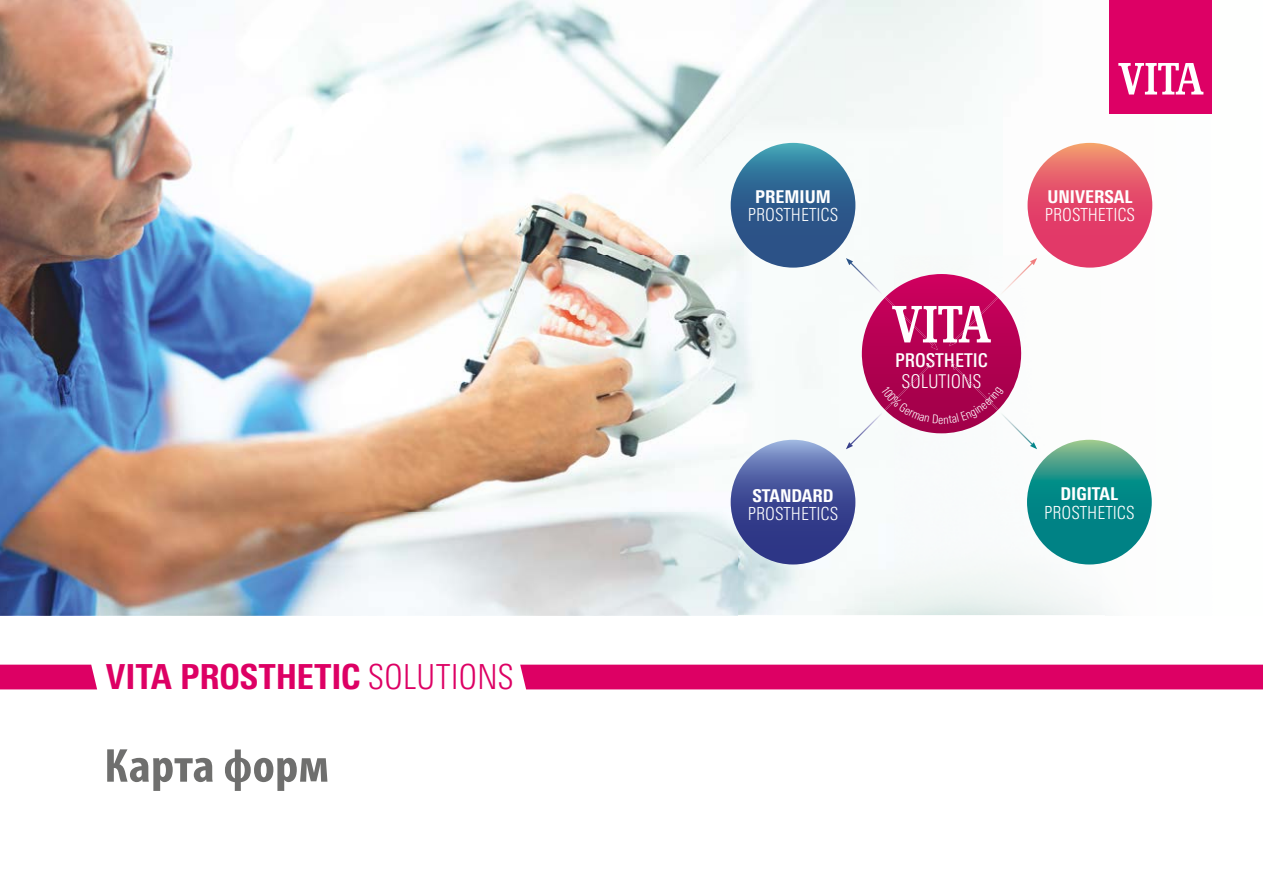
<style>
.page{position:relative;width:1263px;height:893px;background:#fff}
.page>*{position:absolute;margin:0;border:0;box-sizing:border-box;transform-origin:0 0}
.t1{font:700 condensed 48px "Myriad Pro";letter-spacing:.005em;color:#6f6f6e;scale:1.08 1}
.t2{font:800 condensed 34.5px "Univers Next Pro";color:#dd0064}
.t3{font:500 condensed 18.9px "Univers Next Pro";color:#fff}
.t4{font:300 condensed 18.9px "Univers Next Pro";color:#fff}
.t5{font:300 condensed 18px "Univers Next Pro";color:#fff}
.t6{font:800 condensed 17.7px "Univers Next Pro";color:#fff}
.t7{font:300 condensed 12px "Univers Next Pro";color:#fff}
.s1{font-weight:300}
</style>
<div class="page">
<img style="left:0;top:0;width:1105px;height:256px">
<img style="left:0;top:256px;width:895px;height:359px">
<img style="left:894px;top:256px;width:210px;height:52px">
<img style="left:1000px;top:307px;width:106px;height:308px">
<img style="left:948px;top:424px;width:52px;height:191px">
<img style="left:894px;top:418px;width:54px;height:197px">
<svg style="left:731px;top:440px;width:124px;height:124px;background:#455199"></svg>
<svg style="left:1027px;top:440px;width:125px;height:124px;background:#168d87"></svg>
<svg style="left:1027px;top:143px;width:125px;height:125px;background:#e5506b"></svg>
<svg style="left:731px;top:143px;width:124px;height:125px;background:#2f6391"></svg>
<svg style="left:895px;top:281px;width:14px;height:8px"></svg>
<img style="left:997px;top:410px;width:35px;height:34px">
<img style="left:955px;top:368px;width:43px;height:19px">
<img style="left:961px;top:374px;width:16px;height:13px">
<svg style="left:951px;top:363px;width:7px;height:7px"></svg>
<svg style="left:1030px;top:442px;width:7px;height:7px"></svg>
<img style="left:997px;top:263px;width:35px;height:35px">
<img style="left:954px;top:297px;width:44px;height:44px">
<svg style="left:1030px;top:258px;width:7px;height:7px"></svg>
<img style="left:898px;top:367px;width:31px;height:19px">
<img style="left:906px;top:374px;width:16px;height:12px">
<img style="left:851px;top:410px;width:34px;height:34px">
<svg style="left:846px;top:442px;width:7px;height:7px"></svg>
<svg style="left:927px;top:361px;width:7px;height:7px"></svg>
<img style="left:851px;top:263px;width:35px;height:35px">
<img style="left:885px;top:297px;width:48px;height:48px">
<svg style="left:846px;top:258px;width:7px;height:7px"></svg>
<svg style="left:892px;top:306px;width:99px;height:44px"></svg>
<div style="left:1110px;top:0;width:102px;height:113px;background:#dd0065"></div>
<svg style="left:1118px;top:63px;width:85px;height:32px"></svg>
<div style="left:0;top:665px;width:97px;height:24px;background:#dd0064"></div>
<div style="left:520px;top:665px;width:743px;height:24px;background:#dd0064"></div>
<svg style="left:881px;top:386px;width:57px;height:38px;background:#ad175b"></svg>
<svg style="left:944px;top:387px;width:60px;height:37px;background:#ae1a5e"></svg>
<h2 class="t2" style="left:106px;top:656px;width:410px">VITA PROSTHETIC <span class="s1">SOLUTIONS</span></h2>
<h1 class="t1" style="left:104px;top:736px;width:210px">Карта форм</h1>
<p class="t6" style="left:755px;top:186px;width:77px">PREMIUM</p>
<p class="t5" style="left:748px;top:204px;width:92px">PROSTHETICS</p>
<p class="t6" style="left:752px;top:485px;width:83px">STANDARD</p>
<p class="t5" style="left:748px;top:503px;width:92px">PROSTHETICS</p>
<p class="t3" style="left:895px;top:349px;width:94px">PROSTHETIC</p>
<p class="t4" style="left:901px;top:370px;width:82px">SOLUTIONS</p>
<p class="t7" style="left:938px;top:413px;width:7px">e</p>
<p class="t6" style="left:1047px;top:186px;width:87px">UNIVERSAL</p>
<p class="t5" style="left:1045px;top:204px;width:92px">PROSTHETICS</p>
<p class="t6" style="left:1060px;top:484px;width:59px">DIGITAL</p>
<p class="t5" style="left:1044px;top:502px;width:92px">PROSTHETICS</p>
</div>
